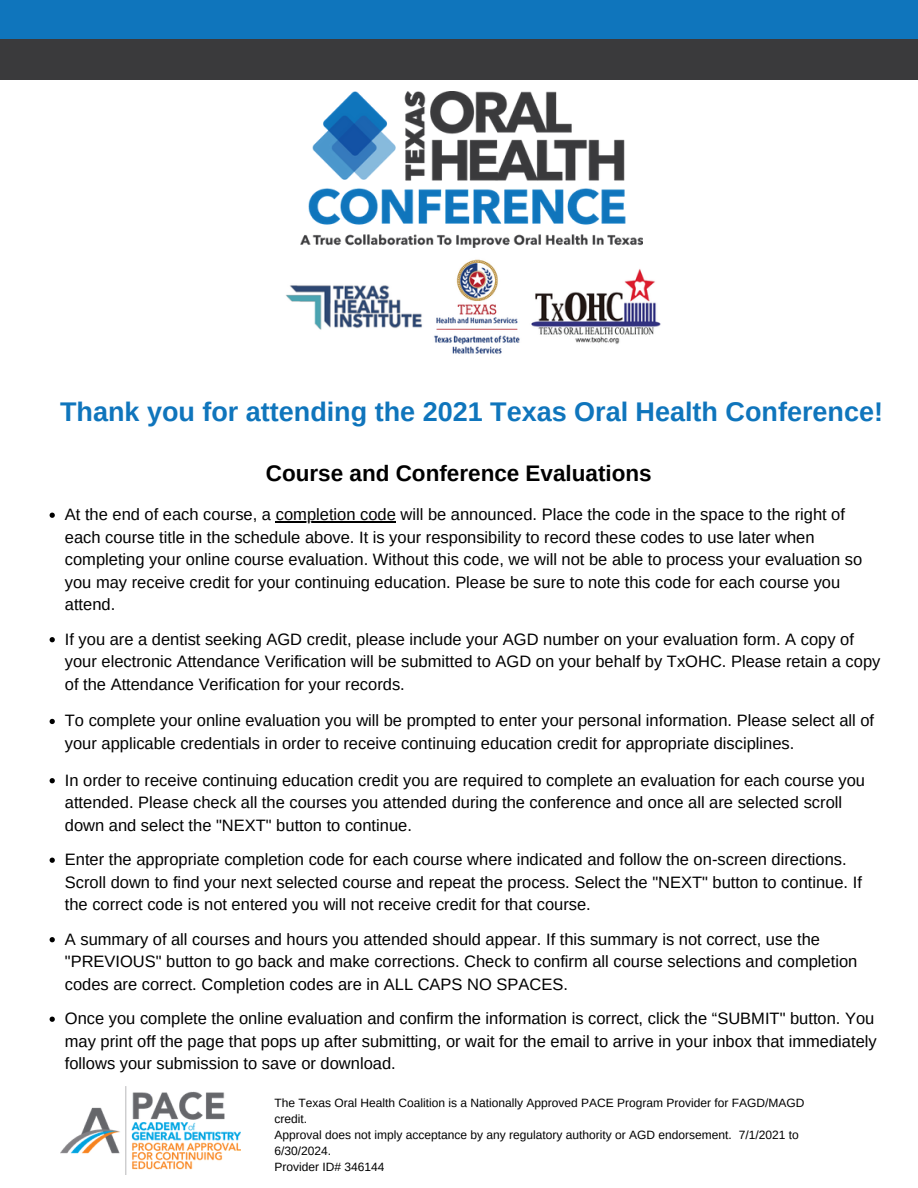
<style>
.page{position:relative;width:918px;height:1188px;background:#fff}
.page>*{position:absolute;margin:0;border:0;box-sizing:border-box;transform-origin:0 0}
.t1{font:700 27px "Arimo";color:#0f75bc}
.t2{font:700 22.5px "Arimo";color:#000}
.t3{font:16.5px/22.5px "Arimo";color:#000}
.t4{font:12px/16px "Arimo";color:#000}
</style>
<div class="page">
<svg style="left:50px;top:513px;width:5px;height:5px"></svg>
<hr style="left:276px;top:522px;width:120px;height:1px;background:#000">
<svg style="left:50px;top:637px;width:5px;height:5px"></svg>
<svg style="left:50px;top:719px;width:5px;height:5px"></svg>
<svg style="left:50px;top:778px;width:5px;height:5px"></svg>
<svg style="left:50px;top:858px;width:5px;height:5px"></svg>
<svg style="left:50px;top:937px;width:5px;height:5px"></svg>
<svg style="left:50px;top:1017px;width:5px;height:5px"></svg>
<div style="left:0;top:0;width:918px;height:39px;background:#0f75bc"></div>
<div style="left:0;top:39px;width:918px;height:41px;background:#3a3a3c"></div>
<img style="left:60px;top:1087px;width:180px;height:87px">
<img style="left:301px;top:92px;width:342px;height:155px">
<img style="left:286px;top:259px;width:375px;height:95px">
<p class="t1" style="left:60px;top:397px;width:824px">Thank you for attending the 2021 Texas Oral Health Conference!</p>
<p class="t2" style="left:266px;top:461px;width:387px">Course and Conference Evaluations</p>
<p class="t3" style="left:65px;top:503px;width:799px">At the end of each course, a completion code will be announced. Place the code in the space to the right of each course title in the schedule above. It is your responsibility to record these codes to use later when completing your online course evaluation. Without this code, we will not be able to process your evaluation so you may receive credit for your continuing education. Please be sure to note this code for each course you attend.</p>
<p class="t3" style="left:65px;top:628px;width:817px">If you are a dentist seeking AGD credit, please include your AGD number on your evaluation form. A copy of your electronic Attendance Verification will be submitted to AGD on your behalf by TxOHC. Please retain a copy of the Attendance Verification for your records.</p>
<p class="t3" style="left:65px;top:709px;width:811px">To complete your online evaluation you will be prompted to enter your personal information. Please select all of your applicable credentials in order to receive continuing education credit for appropriate disciplines.</p>
<p class="t3" style="left:65px;top:769px;width:802px">In order to receive continuing education credit you are required to complete an evaluation for each course you attended. Please check all the courses you attended during the conference and once all are selected scroll down and select the "NEXT" button to continue.</p>
<p class="t3" style="left:65px;top:848px;width:799px">Enter the appropriate completion code for each course where indicated and follow the on-screen directions.<br>Scroll down to find your next selected course and repeat the process. Select the "NEXT" button to continue. If the correct code is not entered you will not receive credit for that course.</p>
<p class="t3" style="left:65px;top:928px;width:794px">A summary of all courses and hours you attended should appear. If this summary is not correct, use the "PREVIOUS" button to go back and make corrections. Check to confirm all course selections and completion codes are correct. Completion codes are in ALL CAPS NO SPACES.</p>
<p class="t3" style="left:65px;top:1007px;width:813px">Once you complete the online evaluation and confirm the information is correct, click the “SUBMIT" button. You may print off the page that pops up after submitting, or wait for the email to arrive in your inbox that immediately follows your submission to save or download.</p>
<p class="t4" style="left:275px;top:1095px;width:531px">The Texas Oral Health Coalition is a Nationally Approved PACE Program Provider for FAGD/MAGD credit.</p>
<p class="t4" style="left:275px;top:1127px;width:526px">Approval does not imply acceptance by any regulatory authority or AGD endorsement. 7/1/2021 to<br>6/30/2024.</p>
<p class="t4" style="left:275px;top:1159px;width:112px">Provider ID# 346144</p>
</div>
